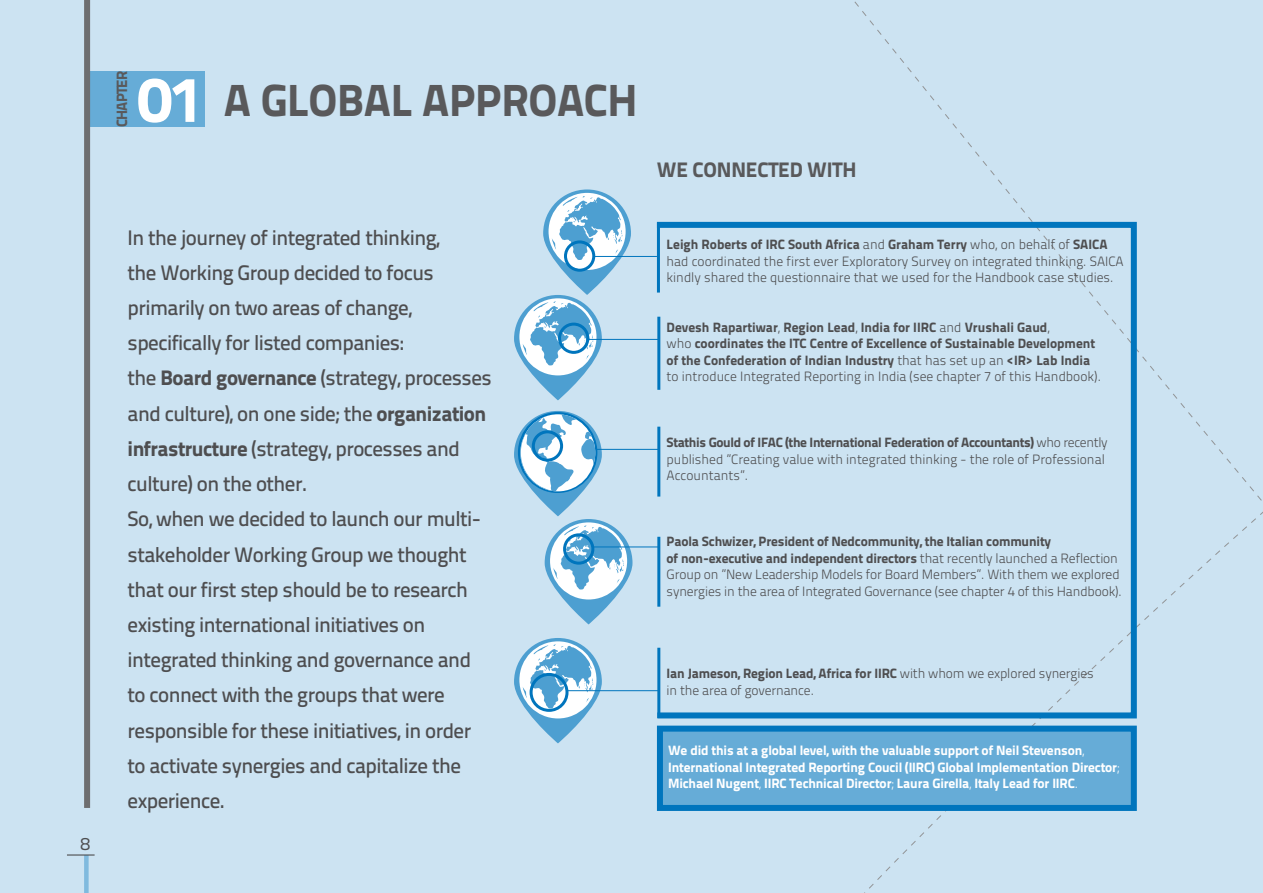
<style>
.page{position:relative;width:1263px;height:893px;background:#cce3f2}
.page>*{position:absolute;margin:0;border:0;box-sizing:border-box;transform-origin:0 0}
.t1{font:800 64.5px "Titillium Text 22 L";color:#fff}
.t2{font:800 45px "Titillium Text 22 L";letter-spacing:-.01em;color:#59595b}
.t3{font:500 21px/35.2px "Titillium Text 22 L";letter-spacing:-.025em;color:#4e4e50}
.t4{font:800 21px "Titillium Text 22 L";letter-spacing:-.01em;color:#59595b}
.t5{font:18px "Titillium Text 22 L";color:#4e4e50}
.t6{font:800 15px "Titillium Text 22 L";letter-spacing:-.05em;color:#59595b}
.t7{font:300 13.5px/16.5px "Titillium Text 22 L";color:#4e4e50}
.t8{font:800 13.5px/16.5px "Titillium Text 22 L";color:#4e4e50}
.t9{font:800 13.5px/16.5px "Titillium Text 22 L";letter-spacing:-.01em;color:#fff}
.s1{font-weight:800}
.s2{font-weight:300}
</style>
<div class="page">
<svg style="left:843px;top:1px;width:420px;height:892px"></svg>
<svg style="left:543px;top:189px;width:88px;height:106px"></svg>
<svg style="left:548px;top:193px;width:78px;height:77px;background:#a6cee7"></svg>
<div style="left:564px;top:240px;width:31px;height:32px;border:3px solid #0075bd;border-radius:50%"></div>
<svg style="left:514px;top:295px;width:88px;height:105px"></svg>
<svg style="left:519px;top:298px;width:77px;height:77px;background:#a9d0e8"></svg>
<svg style="left:545px;top:519px;width:87px;height:105px"></svg>
<svg style="left:550px;top:522px;width:77px;height:77px;background:#aad1e9"></svg>
<svg style="left:514px;top:638px;width:88px;height:105px"></svg>
<svg style="left:519px;top:641px;width:77px;height:77px;background:#a4cde7"></svg>
<div style="left:558px;top:323px;width:31px;height:31px;border:3px solid #0075bd;border-radius:50%"></div>
<div style="left:563px;top:533px;width:31px;height:32px;border:3px solid #0075bd;border-radius:50%"></div>
<div style="left:530px;top:673px;width:38px;height:39px;border:3px solid #0075bd;border-radius:50%"></div>
<hr style="left:594px;top:256px;width:63px;height:1px;background:#0075bd">
<hr style="left:589px;top:339px;width:70px;height:1px;background:#0075bd">
<hr style="left:592px;top:547px;width:67px;height:1px;background:#0075bd">
<hr style="left:566px;top:690px;width:93px;height:1px;background:#0075bd">
<div style="left:654px;top:222px;width:483px;height:496px;border:6px solid #0075bd"></div>
<svg style="left:514px;top:411px;width:88px;height:105px"></svg>
<hr style="left:563px;top:449px;width:96px;height:1px;background:#0075bd">
<hr style="left:657px;top:427px;width:3px;height:70px;background:#0075bd">
<div style="left:90px;top:71px;width:114px;height:56px;background:#66acd7"></div>
<div style="left:84px;top:0;width:6px;height:808px;background:#6d6e70"></div>
<div style="left:84px;top:855px;width:5px;height:38px;background:#80bade"></div>
<hr style="left:67px;top:854px;width:28px;height:2px;background:#4e4e50">
<div style="left:660px;top:729px;width:475px;height:79px;background:#66acd7"></div>
<svg style="left:519px;top:414px;width:77px;height:77px;background:#a9d0e8"></svg>
<div style="left:532px;top:430px;width:31px;height:32px;border:3px solid #0075bd;border-radius:50%"></div>
<div style="left:657px;top:726px;width:480px;height:85px;border:6px solid #0075bd"></div>
<h3 class="t5" style="left:80px;top:830px;width:11px">8</h3>
<p class="t6" style="left:110px;top:127px;width:58px;rotate:-90deg">CHAPTER</p>
<h1 class="t1" style="left:138px;top:49px;width:68px">01</h1>
<h2 class="t2" style="left:224px;top:65px;width:415px">A GLOBAL APPROACH</h2>
<h3 class="t4" style="left:657px;top:153px;width:201px">WE CONNECTED WITH</h3>
<p class="t3" style="left:128px;top:218px;width:366px">In the journey of integrated thinking,<br>the Working Group decided to focus primarily on two areas of change, specifically for listed companies:<br>the <span class="s1">Board governance</span> (strategy, processes and culture), on one side; the <span class="s1">organization infrastructure</span> (strategy, processes and culture) on the other.<br>So, when we decided to launch our multi&shy;stakeholder Working Group we thought that our first step should be to research existing international initiatives on integrated thinking and governance and to connect with the groups that were responsible for these initiatives, in order to activate synergies and capitalize the experience.</p>
<p class="t7" style="left:666px;top:235px;width:459px"><span class="s1">Leigh Roberts of IRC South Africa</span> and <span class="s1">Graham Terry</span> who, on behalf of <span class="s1">SAICA </span>had coordinated the first ever Exploratory Survey on integrated thinking. SAICA kindly shared the questionnaire that we used for the Handbook case studies.</p>
<p class="t8" style="left:666px;top:318px;width:436px">Devesh Rapartiwar<span class="s2">,</span> Region Lead<span class="s2">,</span> India for IIRC <span class="s2">and</span> Vrushali Gaud<span class="s2">,<br>who</span> coordinates the ITC Centre of Excellence of Sustainable Development of the Confederation of Indian Industry <span class="s2">that has set up an</span> &lt;IR&gt; Lab India <span class="s2">to introduce Integrated Reporting in India (see chapter 7 of this Handbook).</span></p>
<p class="t7" style="left:666px;top:433px;width:443px"><span class="s1">Stathis Gould of IFAC (the International Federation of Accountants)</span> who recently published ”Creating value with integrated thinking - the role of Professional<br>Accountants”.</p>
<p class="t7" style="left:666px;top:532px;width:457px"><span class="s1">Paola Schwizer, President of Nedcommunity, the Italian community<br>of non-executive and independent directors</span> that recently launched a Reflection Group on ”New Leadership Models for Board Members”. With them we explored synergies in the area of Integrated Governance (see chapter 4 of this Handbook).</p>
<p class="t7" style="left:666px;top:664px;width:428px"><span class="s1">Ian Jameson, Region Lead, Africa for IIRC</span> with whom we explored synergies in the area of governance.</p>
<p class="t9" style="left:668px;top:741px;width:453px">We did this at a global level, with the valuable support of Neil Stevenson<span class="s2">,<br></span>International Integrated Reporting Coucil (IIRC) Global Implementation Director<span class="s2">;<br></span>Michael Nugent<span class="s2">,</span> IIRC Technical Director<span class="s2">;</span> Laura Girella<span class="s2">,</span> Italy Lead for IIRC<span class="s2">.</span></p>
</div>
